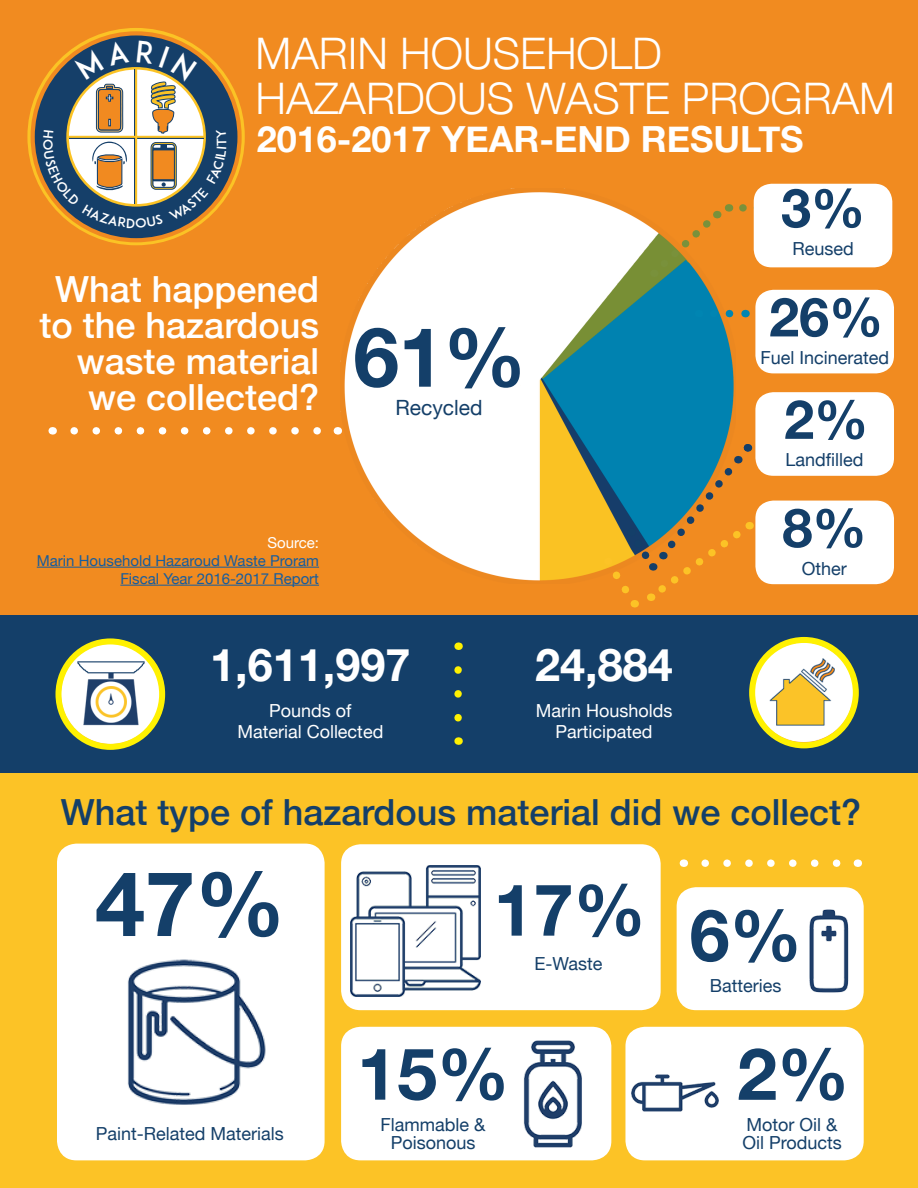
<style>
.page{position:relative;width:918px;height:1188px;background:#fff}
.page>*{position:absolute;margin:0;border:0;box-sizing:border-box;transform-origin:0 0}
.t1{font:700 90px "Helvetica Neue";color:#143f69}
.t2{font:700 82.5px "Helvetica Neue";color:#143f69}
.t3{font:700 72px "Helvetica Neue";color:#143f69}
.t4{font:700 54px "Helvetica Neue";color:#143f69}
.t5{font:700 45px "Helvetica Neue";color:#fff}
.t6{font:300 43.5px "Helvetica Neue";color:#fff}
.t7{font:500 36px/36px "Helvetica Neue";color:#fff;text-align:right}
.t8{font:500 36px "Helvetica Neue";color:#143f69}
.t9{font:700 36px "Helvetica Neue";color:#fff}
.t10{font:21px "Helvetica Neue";color:#143f69}
.t11{font:18px "Helvetica Neue";color:#143f69}
.t12{font:18px "Helvetica Neue";color:#fff}
.t13{font:15px/18px "Helvetica Neue";color:#175d9e;text-align:right}
.t14{font:15px "Helvetica Neue";color:#fff}
</style>
<div class="page">
<div style="left:0;top:773px;width:918px;height:415px;background:#fcc326"></div>
<div style="left:0;top:0;width:918px;height:725px;background:#f18b20"></div>
<svg style="left:27px;top:28px;width:218px;height:217px"></svg>
<svg style="left:31px;top:31px;width:211px;height:211px"></svg>
<div style="left:35px;top:35px;width:202px;height:203px;background:#153f69;border-radius:50%"></div>
<div style="left:58px;top:845px;width:265px;height:314px;background:#fff;border-radius:18px"></div>
<div style="left:57px;top:844px;width:268px;height:316px;border:3px solid #fff;border-radius:18px"></div>
<img style="left:127px;top:959px;width:139px;height:146px">
<div style="left:343px;top:846px;width:316px;height:163px;background:#fff;border-radius:18px"></div>
<div style="left:341px;top:844px;width:320px;height:166px;border:3px solid #fff;border-radius:18px"></div>
<img style="left:350px;top:865px;width:131px;height:131px">
<div style="left:343px;top:1028px;width:267px;height:131px;background:#fff;border-radius:18px"></div>
<div style="left:341px;top:1027px;width:270px;height:133px;border:3px solid #fff;border-radius:18px"></div>
<img style="left:523px;top:1035px;width:89px;height:118px">
<div style="left:678px;top:889px;width:184px;height:120px;background:#fff;border-radius:18px"></div>
<div style="left:677px;top:887px;width:187px;height:123px;border:3px solid #fff;border-radius:18px"></div>
<img style="left:809px;top:909px;width:40px;height:84px">
<div style="left:627px;top:1028px;width:235px;height:131px;background:#fff;border-radius:18px"></div>
<div style="left:625px;top:1027px;width:239px;height:133px;border:3px solid #fff;border-radius:18px"></div>
<img style="left:631px;top:1074px;width:88px;height:38px">
<svg style="left:705px;top:859px;width:141px;height:8px"></svg>
<div style="left:0;top:615px;width:918px;height:158px;background:#143f69"></div>
<svg style="left:454px;top:670px;width:8px;height:52px"></svg>
<img style="left:749px;top:637px;width:110px;height:112px">
<img style="left:55px;top:641px;width:111px;height:109px">
<img style="left:341px;top:192px;width:393px;height:389px">
<svg style="left:654px;top:209px;width:68px;height:68px"></svg>
<div style="left:755px;top:501px;width:139px;height:83px;background:#fff;border-radius:18px"></div>
<div style="left:755px;top:290px;width:139px;height:83px;background:#fff;border-radius:18px"></div>
<svg style="left:706px;top:310px;width:24px;height:7px"></svg>
<svg style="left:743px;top:204px;width:11px;height:8px"></svg>
<div style="left:754px;top:184px;width:138px;height:83px;background:#fff;border-radius:18px"></div>
<div style="left:755px;top:392px;width:139px;height:84px;background:#fff;border-radius:18px"></div>
<svg style="left:602px;top:444px;width:152px;height:164px"></svg>
<svg style="left:74px;top:427px;width:247px;height:8px"></svg>
<hr style="left:37px;top:567px;width:282px;height:1px;background:#175d9e">
<hr style="left:120px;top:585px;width:199px;height:1px;background:#175d9e">
<div style="left:56px;top:638px;width:109px;height:112px;border:6px solid #fff101;border-radius:50%"></div>
<div style="left:749px;top:637px;width:110px;height:111px;border:6px solid #fff101;border-radius:50%"></div>
<svg style="left:43px;top:40px;width:184px;height:188px"></svg>
<p class="t6" style="left:256px;top:18px;width:408px">MARIN HOUSEHOLD</p>
<p class="t6" style="left:256px;top:63px;width:641px">HAZARDOUS WASTE PROGRAM</p>
<p class="t9" style="left:257px;top:110px;width:548px">2016-2017 YEAR-END RESULTS</p>
<p class="t4" style="left:781px;top:166px;width:86px">3%</p>
<p class="t7" style="left:40px;top:269px;width:281px">What happened to the hazardous waste material we collected?</p>
<p class="t2" style="left:353px;top:293px;width:174px">61%</p>
<p class="t10" style="left:395px;top:392px;width:89px">Recycled</p>
<p class="t14" style="left:267px;top:532px;width:53px">Source:</p>
<p class="t13" style="left:37px;top:552px;width:284px">Marin Household Hazaroud Waste Proram<br>Fiscal Year 2016-2017 Report</p>
<p class="t5" style="left:210px;top:629px;width:202px">1,611,997</p>
<p class="t12" style="left:269px;top:698px;width:84px">Pounds of</p>
<p class="t12" style="left:237px;top:719px;width:147px">Material Collected</p>
<p class="t5" style="left:535px;top:629px;width:139px">24,884</p>
<p class="t12" style="left:536px;top:698px;width:138px">Marin Housholds</p>
<p class="t12" style="left:556px;top:719px;width:99px">Participated</p>
<p class="t11" style="left:792px;top:236px;width:63px">Reused</p>
<p class="t4" style="left:769px;top:275px;width:116px">26%</p>
<p class="t11" style="left:761px;top:345px;width:130px">Fuel Incinerated</p>
<p class="t4" style="left:784px;top:377px;width:86px">2%</p>
<p class="t11" style="left:785px;top:447px;width:80px">Landfilled</p>
<p class="t4" style="left:782px;top:486px;width:86px">8%</p>
<p class="t11" style="left:802px;top:555px;width:47px">Other</p>
<p class="t8" style="left:61px;top:783px;width:802px">What type of hazardous material did we collect?</p>
<p class="t1" style="left:95px;top:833px;width:192px">47%</p>
<p class="t11" style="left:96px;top:1121px;width:190px">Paint-Related Materials</p>
<p class="t3" style="left:494px;top:853px;width:154px">17%</p>
<p class="t11" style="left:534px;top:951px;width:70px">E-Waste</p>
<p class="t3" style="left:357px;top:1018px;width:154px">15%</p>
<p class="t11" style="left:381px;top:1112px;width:107px">Flammable &amp;</p>
<p class="t11" style="left:391px;top:1130px;width:86px">Poisonous</p>
<p class="t3" style="left:690px;top:879px;width:114px">6%</p>
<p class="t11" style="left:710px;top:973px;width:73px">Batteries</p>
<p class="t3" style="left:737px;top:1018px;width:114px">2%</p>
<p class="t11" style="left:747px;top:1112px;width:93px">Motor Oil &amp;</p>
<p class="t11" style="left:742px;top:1130px;width:101px">Oil Products</p>
</div>
